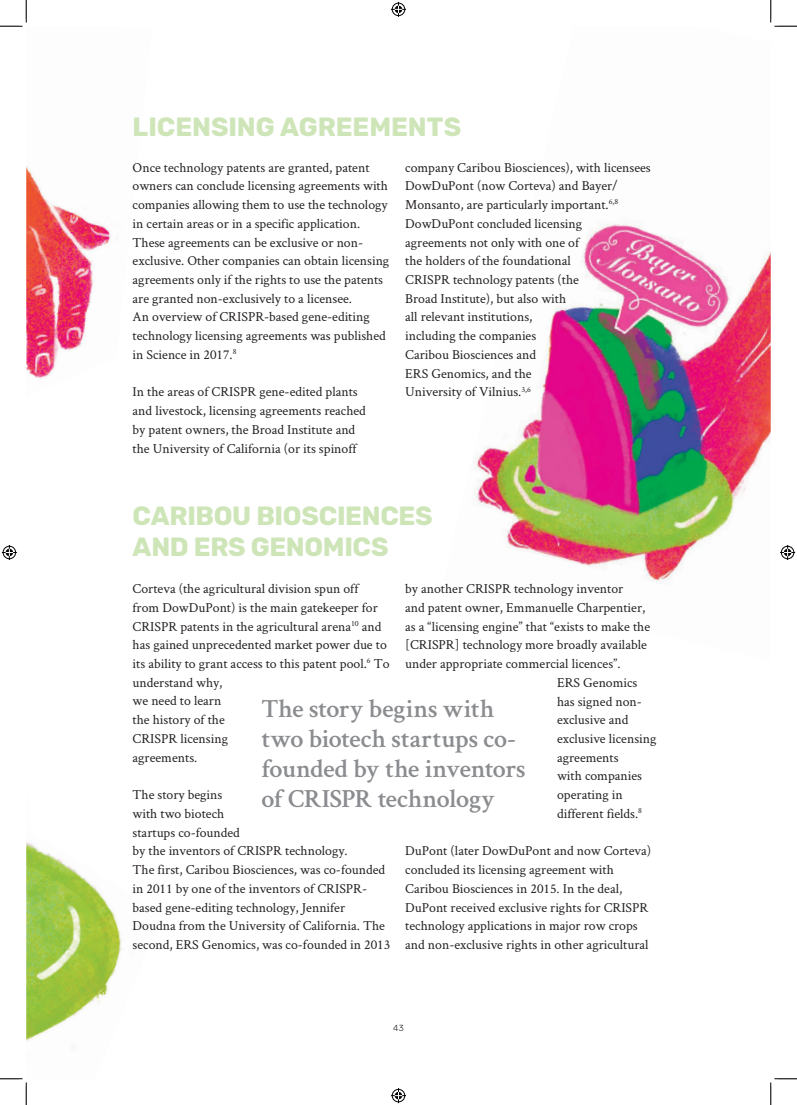
<style>
.page{position:relative;width:797px;height:1105px;background:#fff}
.page>*{position:absolute;margin:0;border:0;box-sizing:border-box;transform-origin:0 0}
.Quote_Crimson_Text_S{font:600 26.25px/30px "Crimson Text";letter-spacing:-.01em;color:#8a8c8f}
.HEADER_3_vert_clair{font:700 26.25px "Rubik";letter-spacing:-.01em;color:#cee5b8}
.Crimson_Text_Reg_11{font:13.75px/18.8px "Crimson Text";color:#231f20}
.t1{font:300 8.75px "Rubik";color:#231f20}
</style>
<div class="page">
<img style="left:26px;top:842px;width:96px;height:199px">
<img style="left:26px;top:166px;width:85px;height:213px">
<img style="left:473px;top:221px;width:297px;height:362px">
<svg style="left:0;top:0;width:27px;height:27px"></svg>
<svg style="left:0;top:1078px;width:27px;height:27px"></svg>
<svg style="left:770px;top:0;width:27px;height:27px"></svg>
<svg style="left:770px;top:1078px;width:27px;height:27px"></svg>
<svg style="left:391px;top:2px;width:15px;height:15px"></svg>
<svg style="left:391px;top:1088px;width:15px;height:15px"></svg>
<svg style="left:2px;top:545px;width:15px;height:15px"></svg>
<svg style="left:780px;top:545px;width:15px;height:15px"></svg>
<p class="HEADER_3_vert_clair" style="left:133px;top:111px;width:330px">LICENSING AGREEMENTS</p>
<p class="Crimson_Text_Reg_11" style="left:133px;top:157px;width:258px">Once technology patents are granted, patent owners can conclude licensing agreements with companies allowing them to use the technology in certain areas or in a specific application.<br>These agreements can be exclusive or non&shy;exclusive. Other companies can obtain licensing agreements only if the rights to use the patents are granted non-exclusively to a licensee.<br>An overview of CRISPR-based gene-editing technology licensing agreements was published in Science in 2017.<sup>8</sup></p>
<p class="Crimson_Text_Reg_11" style="left:133px;top:382px;width:235px">In the areas of CRISPR gene-edited plants and livestock, licensing agreements reached by patent owners, the Broad Institute and the University of California (or its spinoff</p>
<p class="Crimson_Text_Reg_11" style="left:405px;top:157px;width:247px">company Caribou Biosciences), with licensees<br>DowDuPont (now Corteva) and Bayer/<br>Monsanto, are particularly important.<sup>6,8<br></sup>DowDuPont concluded licensing<br>agreements not only with one of<br>the holders of the foundational<br>CRISPR technology patents (the<br>Broad Institute), but also with<br>all relevant institutions,<br>including the companies<br>Caribou Biosciences and<br>ERS Genomics, and the<br>University of Vilnius.<sup>3,6</sup></p>
<p class="HEADER_3_vert_clair" style="left:133px;top:501px;width:301px">CARIBOU BIOSCIENCES</p>
<p class="HEADER_3_vert_clair" style="left:133px;top:531px;width:257px">AND ERS GENOMICS</p>
<p class="Crimson_Text_Reg_11" style="left:133px;top:579px;width:258px">Corteva (the agricultural division spun off<br>from DowDuPont) is the main gatekeeper for<br>CRISPR patents in the agricultural arena<sup>10</sup> and has gained unprecedented market power due to its ability to grant access to this patent pool.<sup>6</sup> To understand why,<br>we need to learn<br>the history of the<br>CRISPR licensing<br>agreements.</p>
<p class="Crimson_Text_Reg_11" style="left:133px;top:785px;width:217px">The story begins<br>with two biotech<br>startups co-founded<br>by the inventors of CRISPR technology.</p>
<p class="Crimson_Text_Reg_11" style="left:133px;top:860px;width:259px">The first, Caribou Biosciences, was co-founded in 2011 by one of the inventors of CRISPR&shy;based gene-editing technology, Jennifer Doudna from the University of California. The second, ERS Genomics, was co-founded in 2013</p>
<p class="Crimson_Text_Reg_11" style="left:405px;top:579px;width:219px">by another CRISPR technology inventor</p>
<p class="Crimson_Text_Reg_11" style="left:405px;top:597px;width:241px">and patent owner, Emmanuelle Charpentier,</p>
<p class="Crimson_Text_Reg_11" style="left:405px;top:616px;width:246px">as a “licensing engine” that “exists to make the</p>
<p class="Crimson_Text_Reg_11" style="left:405px;top:635px;width:243px">[CRISPR] technology more broadly available</p>
<p class="Crimson_Text_Reg_11" style="left:405px;top:654px;width:217px">under appropriate commercial licences”.</p>
<p class="Crimson_Text_Reg_11" style="left:557px;top:672px;width:82px">ERS Genomics</p>
<p class="Crimson_Text_Reg_11" style="left:557px;top:691px;width:86px">has signed non-</p>
<p class="Crimson_Text_Reg_11" style="left:557px;top:710px;width:73px">exclusive and</p>
<p class="Crimson_Text_Reg_11" style="left:557px;top:729px;width:101px">exclusive licensing</p>
<p class="Crimson_Text_Reg_11" style="left:557px;top:747px;width:63px">agreements</p>
<p class="Crimson_Text_Reg_11" style="left:557px;top:766px;width:86px">with companies</p>
<p class="Crimson_Text_Reg_11" style="left:557px;top:785px;width:67px">operating in</p>
<p class="Crimson_Text_Reg_11" style="left:557px;top:804px;width:86px">different fields.<sup>8</sup></p>
<p class="Crimson_Text_Reg_11" style="left:405px;top:841px;width:247px">DuPont (later DowDuPont and now Corteva) concluded its licensing agreement with Caribou Biosciences in 2015. In the deal, DuPont received exclusive rights for CRISPR technology applications in major row crops and non-exclusive rights in other agricultural</p>
<p class="Quote_Crimson_Text_S" style="left:261px;top:692px;width:266px">The story begins with two biotech startups co&shy;founded by the inventors of CRISPR technology</p>
<p class="t1" style="left:393px;top:1023px;width:12px">43</p>
</div>
